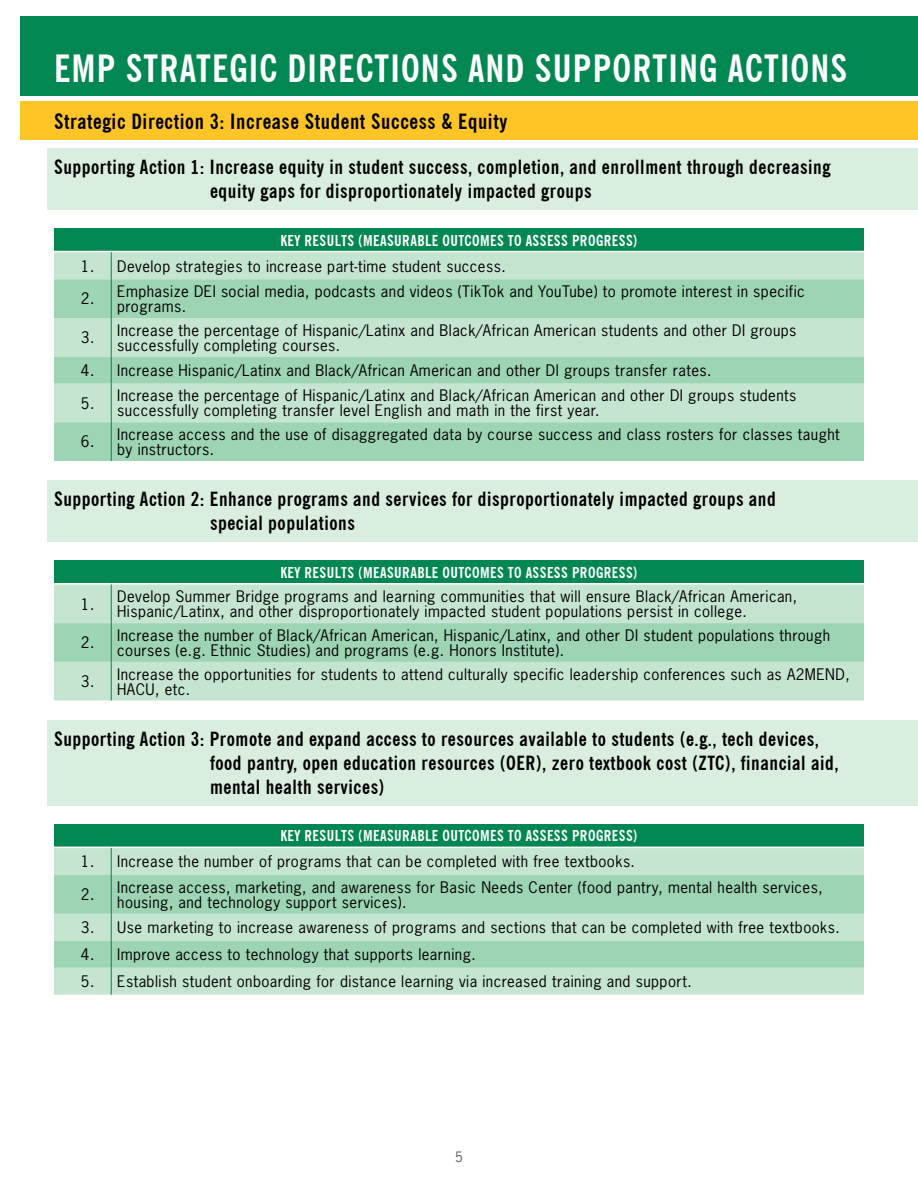
<style>
.page{position:relative;width:918px;height:1188px;background:#fff}
.page>*{position:absolute;margin:0;border:0;box-sizing:border-box;transform-origin:0 0}
.t1{font:700 condensed 37.5px "News Gothic BT";letter-spacing:.03em;color:#fff}
.t2{font:700 condensed 21px "News Gothic BT";letter-spacing:.03em;color:#000}
.t3{font:700 condensed 19.5px/24px "News Gothic BT";letter-spacing:.03em;color:#000}
.t4{font:15px/15px "News Gothic Std";letter-spacing:.03em;color:#000}
.t5{font:700 condensed 15px "News Gothic BT";letter-spacing:.03em;color:#fff}
.t6{font:13.5px "News Gothic Std";color:#58595b}
</style>
<div class="page">
<div style="left:21px;top:101px;width:897px;height:39px;background:#ffc425"></div>
<div style="left:21px;top:16px;width:897px;height:79px;background:#008752"></div>
<div style="left:47px;top:148px;width:871px;height:61px;background:#daeee0"></div>
<div style="left:47px;top:480px;width:871px;height:62px;background:#daeee0"></div>
<div style="left:47px;top:720px;width:871px;height:85px;background:#daeee0"></div>
<div style="left:54px;top:228px;width:810px;height:24px;background:#008752"></div>
<div style="left:54px;top:252px;width:810px;height:27px;background:#c6e5d1"></div>
<svg style="left:54px;top:279px;width:810px;height:182px;fill:#9dd4b3"></svg>
<hr style="left:54px;top:251px;width:57px;height:1px;background:#fff">
<hr style="left:111px;top:251px;width:753px;height:1px;background:#fff">
<svg style="left:111px;top:252px;width:1px;height:27px"></svg>
<hr style="left:111px;top:279px;width:1px;height:39px;background:#008752">
<hr style="left:111px;top:318px;width:1px;height:39px;background:#008752">
<svg style="left:111px;top:357px;width:1px;height:27px"></svg>
<hr style="left:111px;top:384px;width:1px;height:38px;background:#008752">
<hr style="left:111px;top:422px;width:1px;height:39px;background:#008752">
<div style="left:54px;top:560px;width:810px;height:24px;background:#008752"></div>
<div style="left:54px;top:585px;width:810px;height:116px;background:#c6e5d1"></div>
<div style="left:54px;top:623px;width:810px;height:39px;background:#9dd4b3"></div>
<hr style="left:54px;top:583px;width:57px;height:2px;background:#fff">
<hr style="left:111px;top:583px;width:753px;height:2px;background:#fff">
<hr style="left:111px;top:585px;width:1px;height:38px;background:#008752">
<hr style="left:111px;top:623px;width:1px;height:39px;background:#008752">
<hr style="left:111px;top:662px;width:1px;height:39px;background:#008752">
<div style="left:54px;top:824px;width:810px;height:23px;background:#008752"></div>
<div style="left:54px;top:848px;width:810px;height:147px;background:#c6e5d1"></div>
<svg style="left:54px;top:875px;width:810px;height:93px;fill:#9dd4b3"></svg>
<svg style="left:111px;top:848px;width:1px;height:27px"></svg>
<hr style="left:111px;top:875px;width:1px;height:39px;background:#008752">
<svg style="left:111px;top:914px;width:1px;height:81px"></svg>
<h1 class="t1" style="left:54px;top:46px;width:795px">EMP STRATEGIC DIRECTIONS AND SUPPORTING ACTIONS</h1>
<h2 class="t2" style="left:54px;top:108px;width:455px">Strategic Direction 3: Increase Student Success &amp; Equity</h2>
<h3 class="t3" style="left:210px;top:155px;width:622px;text-indent:-156px">Supporting Action 1: Increase equity in student success, completion, and enrollment through decreasing equity gaps for disproportionately impacted groups</h3>
<p class="t5" style="left:280px;top:231px;width:359px">KEY RESULTS (MEASURABLE OUTCOMES TO ASSESS PROGRESS)</p>
<p class="t4" style="left:81px;top:249px;width:426px;line-height:32.8px">1. Develop strategies to increase part-time student success.<br>2.</p>
<p class="t4" style="left:117px;top:284px;width:689px">Emphasize DEI social media, podcasts and videos (TikTok and YouTube) to promote interest in specific programs.</p>
<p class="t4" style="left:81px;top:330px;width:15px">3.</p>
<p class="t4" style="left:117px;top:322px;width:681px">Increase the percentage of Hispanic/Latinx and Black/African American students and other DI groups successfully completing courses.</p>
<p class="t4" style="left:81px;top:354px;width:632px;line-height:32.8px">4. Increase Hispanic/Latinx and Black/African American and other DI groups transfer rates.<br>5.</p>
<p class="t4" style="left:117px;top:388px;width:681px">Increase the percentage of Hispanic/Latinx and Black/African American and other DI groups students successfully completing transfer level English and math in the first year.</p>
<p class="t4" style="left:81px;top:434px;width:15px">6.</p>
<p class="t4" style="left:117px;top:427px;width:724px">Increase access and the use of disaggregated data by course success and class rosters for classes taught by instructors.</p>
<h3 class="t3" style="left:210px;top:487px;width:567px;text-indent:-156px">Supporting Action 2: Enhance programs and services for disproportionately impacted groups and special populations</h3>
<p class="t5" style="left:280px;top:563px;width:359px">KEY RESULTS (MEASURABLE OUTCOMES TO ASSESS PROGRESS)</p>
<p class="t4" style="left:81px;top:596px;width:15px">1.</p>
<p class="t4" style="left:117px;top:589px;width:681px">Develop Summer Bridge programs and learning communities that will ensure Black/African American,<br>Hispanic/Latinx, and other disproportionately impacted student populations persist in college.</p>
<p class="t4" style="left:81px;top:635px;width:15px">2.</p>
<p class="t4" style="left:117px;top:628px;width:714px">Increase the number of Black/African American, Hispanic/Latinx, and other DI student populations through courses (e.g. Ethnic Studies) and programs (e.g. Honors Institute).</p>
<p class="t4" style="left:81px;top:674px;width:15px">3.</p>
<p class="t4" style="left:117px;top:666px;width:734px">Increase the opportunities for students to attend culturally specific leadership conferences such as A2MEND,<br>HACU, etc.</p>
<h3 class="t3" style="left:210px;top:726px;width:630px;text-indent:-156px">Supporting Action 3: Promote and expand access to resources available to students (e.g., tech devices, food pantry, open education resources (OER), zero textbook cost (ZTC), financial aid, mental health services)</h3>
<p class="t5" style="left:280px;top:827px;width:359px">KEY RESULTS (MEASURABLE OUTCOMES TO ASSESS PROGRESS)</p>
<p class="t4" style="left:81px;top:845px;width:555px;line-height:32.8px">1. Increase the number of programs that can be completed with free textbooks.<br>2.</p>
<p class="t4" style="left:117px;top:879px;width:707px">Increase access, marketing, and awareness for Basic Needs Center (food pantry, mental health services, housing, and technology support services).</p>
<p class="t4" style="left:81px;top:920px;width:760px">3. Use marketing to increase awareness of programs and sections that can be completed with free textbooks.</p>
<p class="t4" style="left:81px;top:947px;width:396px">4. Improve access to technology that supports learning.</p>
<p class="t4" style="left:81px;top:974px;width:612px">5. Establish student onboarding for distance learning via increased training and support.</p>
<p class="t6" style="left:455px;top:1148px;width:9px">5</p>
</div>
